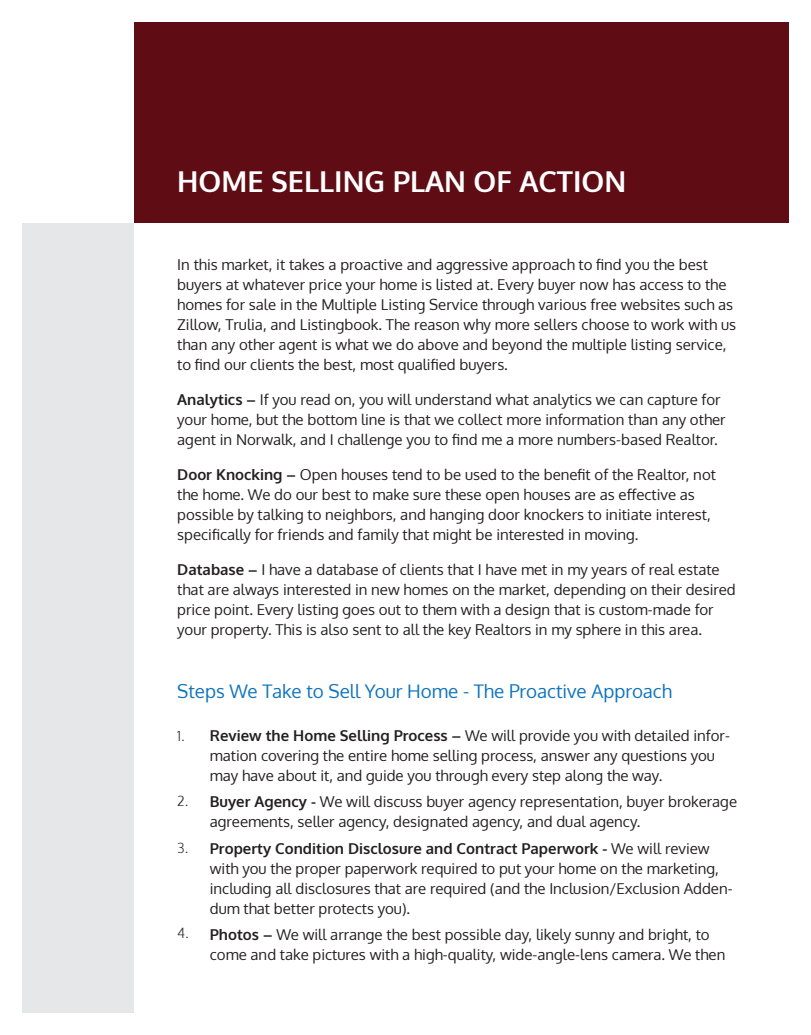
<style>
.page{position:relative;width:811px;height:1035px;background:#fff}
.page>*{position:absolute;margin:0;border:0;box-sizing:border-box;transform-origin:0 0}
.t1{font:700 28.75px "Oxygen";color:#fff}
.t2{font:18.75px "Oxygen";color:#1074bc}
.t3{font:15px/20px "Oxygen";color:#231f20}
.t4{font:300 13.75px "Oxygen";color:#231f20}
.s1{font-weight:700}
</style>
<div class="page">
<div style="left:133px;top:22px;width:655px;height:201px;background:#5f0c15"></div>
<div style="left:22px;top:223px;width:111px;height:789px;background:#e6e7e9"></div>
<h1 class="t1" style="left:177px;top:163px;width:450px">HOME SELLING PLAN OF ACTION</h1>
<p class="t3" style="left:177px;top:255px;width:560px">In this market, it takes a proactive and aggressive approach to find you the best buyers at whatever price your home is listed at. Every buyer now has access to the homes for sale in the Multiple Listing Service through various free websites such as Zillow, Trulia, and Listingbook. The reason why more sellers choose to work with us than any other agent is what we do above and beyond the multiple listing service, to find our clients the best, most qualified buyers.</p>
<p class="t3" style="left:177px;top:390px;width:549px"><span class="s1">Analytics –</span> If you read on, you will understand what analytics we can capture for your home, but the bottom line is that we collect more information than any other agent in Norwalk, and I challenge you to find me a more numbers-based Realtor.</p>
<p class="t3" style="left:177px;top:465px;width:540px"><span class="s1">Door Knocking –</span> Open houses tend to be used to the benefit of the Realtor, not the home. We do our best to make sure these open houses are as effective as possible by talking to neighbors, and hanging door knockers to initiate interest, specifically for friends and family that might be interested in moving.</p>
<p class="t3" style="left:177px;top:560px;width:559px"><span class="s1">Database –</span> I have a database of clients that I have met in my years of real estate that are always interested in new homes on the market, depending on their desired price point. Every listing goes out to them with a design that is custom-made for your property. This is also sent to all the key Realtors in my sphere in this area.</p>
<p class="t2" style="left:177px;top:678px;width:496px">Steps We Take to Sell Your Home - The Proactive Approach</p>
<p class="t3" style="left:210px;top:726px;width:521px"><span class="s1">Review the Home Selling Process –</span> We will provide you with detailed infor&shy;mation covering the entire home selling process, answer any questions you may have about it, and guide you through every step along the way.</p>
<p class="t3" style="left:210px;top:792px;width:528px"><span class="s1">Buyer Agency -</span> We will discuss buyer agency representation, buyer brokerage agreements, seller agency, designated agency, and dual agency.</p>
<p class="t3" style="left:210px;top:838px;width:524px"><span class="s1">Property Condition Disclosure and Contract Paperwork -</span> We will review with you the proper paperwork required to put your home on the marketing, including all disclosures that are required (and the Inclusion/Exclusion Adden&shy;dum that better protects you).</p>
<p class="t3" style="left:210px;top:925px;width:516px"><span class="s1">Photos –</span> We will arrange the best possible day, likely sunny and bright, to come and take pictures with a high-quality, wide-angle-lens camera. We then</p>
<p class="t4" style="left:177px;top:727px;width:9px">1.</p>
<p class="t4" style="left:177px;top:793px;width:13px">2.</p>
<p class="t4" style="left:177px;top:840px;width:12px">3.</p>
<p class="t4" style="left:177px;top:925px;width:13px">4.</p>
</div>
